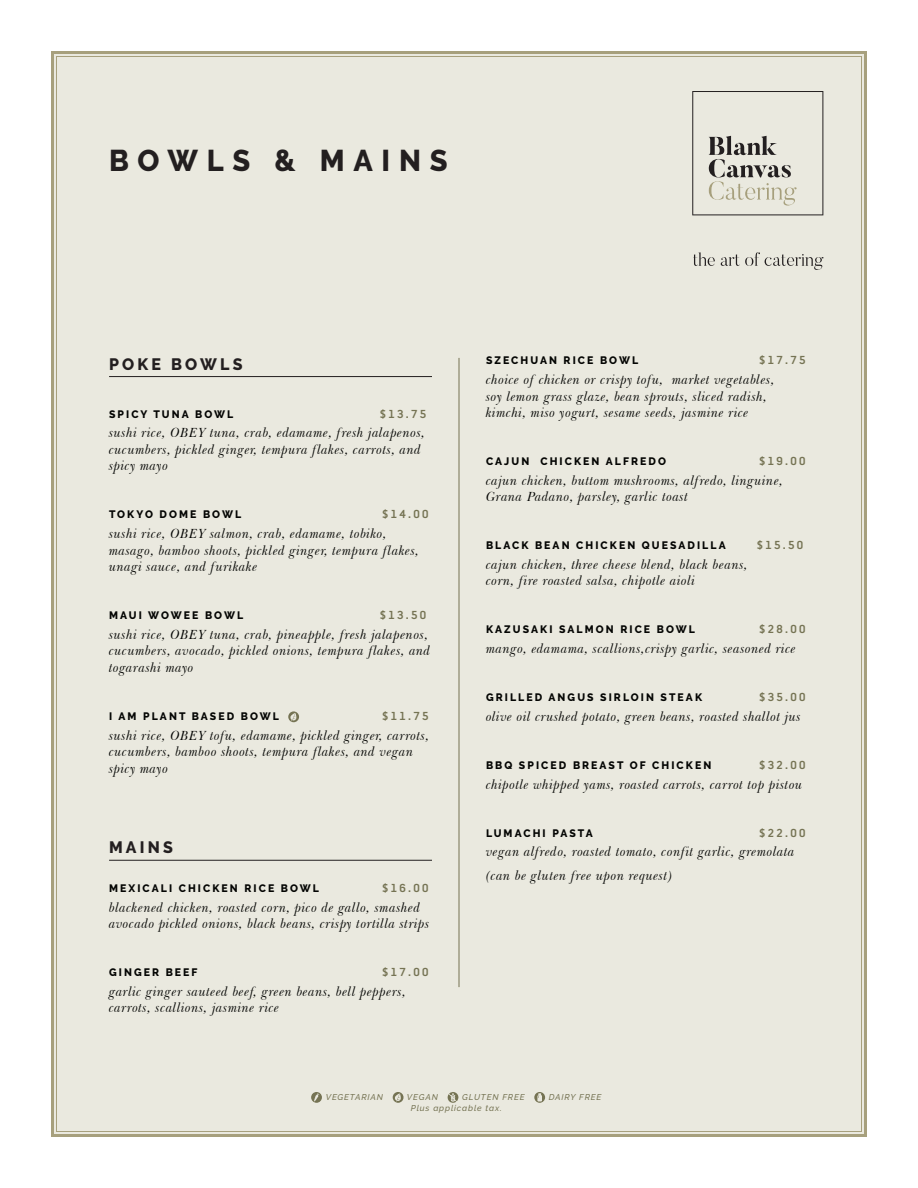
<style>
.page{position:relative;width:918px;height:1188px;background:#fff}
.page>*{position:absolute;margin:0;border:0;box-sizing:border-box;transform-origin:0 0}
.t1{font:800 30px "Raleway";letter-spacing:.3em;color:#231f20}
.t2{font:800 16.5px "Raleway";letter-spacing:.2em;color:#231f20}
.t3{font:italic 13.5px/16.5px "Baskerville BT";letter-spacing:.04em;color:#040503}
.t4{font:700 12px "Anivers";letter-spacing:.2em;color:#757353}
.t5{font:800 10.8px "Raleway";letter-spacing:.2em;color:#040503}
.t6{font:italic 500 8.4px "Raleway";letter-spacing:.1em;color:#757353}
</style>
<div class="page">
<div style="left:51px;top:51px;width:816px;height:1086px;background:#eae9df"></div>
<svg style="left:692px;top:91px;width:131px;height:124px;background:#d7d5cc"></svg>
<svg style="left:693px;top:252px;width:22px;height:14px"></svg>
<svg style="left:721px;top:252px;width:103px;height:18px;background:#cfcdc5"></svg>
<svg style="left:311px;top:1092px;width:11px;height:11px"></svg>
<svg style="left:393px;top:1092px;width:11px;height:11px"></svg>
<svg style="left:447px;top:1092px;width:12px;height:11px"></svg>
<svg style="left:534px;top:1092px;width:11px;height:11px"></svg>
<hr style="left:459px;top:358px;width:1px;height:629px;background:#757353">
<hr style="left:109px;top:376px;width:323px;height:1px;background:#231f20">
<hr style="left:109px;top:860px;width:323px;height:1px;background:#231f20">
<svg style="left:288px;top:711px;width:11px;height:11px"></svg>
<h1 class="t1" style="left:109px;top:143px;width:340px">BOWLS &amp; MAINS</h1>
<p class="t2" style="left:109px;top:354px;width:135px">POKE BOWLS</p>
<p class="t5" style="left:109px;top:408px;width:126px">SPICY TUNA BOWL</p>
<p class="t4" style="left:380px;top:407px;width:48px">$13.75</p>
<p class="t3" style="left:109px;top:425px;width:318px">sushi rice, OBEY tuna, crab, edamame, fresh jalapenos, cucumbers, pickled ginger, tempura flakes, carrots, and spicy mayo</p>
<p class="t5" style="left:109px;top:508px;width:134px">TOKYO DOME BOWL</p>
<p class="t4" style="left:382px;top:508px;width:48px">$14.00</p>
<p class="t3" style="left:109px;top:525px;width:312px">sushi rice, OBEY salmon, crab, edamame, tobiko, masago, bamboo shoots, pickled ginger, tempura flakes, unagi sauce, and furikake</p>
<p class="t5" style="left:109px;top:609px;width:136px">MAUI WOWEE BOWL</p>
<p class="t4" style="left:380px;top:609px;width:48px">$13.50</p>
<p class="t3" style="left:109px;top:626px;width:323px">sushi rice, OBEY tuna, crab, pineapple, fresh jalapenos, cucumbers, avocado, pickled onions, tempura flakes, and togarashi mayo</p>
<p class="t5" style="left:109px;top:710px;width:171px">I AM PLANT BASED BOWL</p>
<p class="t4" style="left:382px;top:709px;width:48px">$11.75</p>
<p class="t3" style="left:109px;top:727px;width:322px">sushi rice, OBEY tofu, edamame, pickled ginger, carrots, cucumbers, bamboo shoots, tempura flakes, and vegan spicy mayo</p>
<p class="t2" style="left:109px;top:838px;width:65px">MAINS</p>
<p class="t5" style="left:109px;top:882px;width:212px">MEXICALI CHICKEN RICE BOWL</p>
<p class="t4" style="left:382px;top:881px;width:48px">$16.00</p>
<p class="t3" style="left:109px;top:899px;width:322px">blackened chicken, roasted corn, pico de gallo, smashed avocado pickled onions, black beans, crispy tortilla strips</p>
<p class="t5" style="left:109px;top:966px;width:90px">GINGER BEEF</p>
<p class="t4" style="left:382px;top:965px;width:48px">$17.00</p>
<p class="t3" style="left:109px;top:983px;width:298px">garlic ginger sauteed beef, green beans, bell peppers, carrots, scallions, jasmine rice</p>
<p class="t5" style="left:486px;top:354px;width:154px">SZECHUAN RICE BOWL</p>
<p class="t4" style="left:759px;top:354px;width:48px">$17.75</p>
<p class="t3" style="left:486px;top:371px;width:290px">choice of chicken or crispy tofu, market vegetables, soy lemon grass glaze, bean sprouts, sliced radish, kimchi, miso yogurt, sesame seeds, jasmine rice</p>
<p class="t5" style="left:486px;top:455px;width:182px">CAJUN CHICKEN ALFREDO</p>
<p class="t4" style="left:759px;top:454px;width:48px">$19.00</p>
<p class="t3" style="left:486px;top:472px;width:299px">cajun chicken, buttom mushrooms, alfredo, linguine,<br>Grana Padano, parsley, garlic toast</p>
<p class="t5" style="left:486px;top:539px;width:241px">BLACK BEAN CHICKEN QUESADILLA</p>
<p class="t4" style="left:757px;top:539px;width:48px">$15.50</p>
<p class="t3" style="left:486px;top:556px;width:263px">cajun chicken, three cheese blend, black beans, corn, fire roasted salsa, chipotle aioli</p>
<p class="t5" style="left:486px;top:624px;width:211px">KAZUSAKI SALMON RICE BOWL</p>
<p class="t4" style="left:759px;top:623px;width:48px">$28.00</p>
<p class="t3" style="left:486px;top:640px;width:311px">mango, edamama, scallions,crispy garlic, seasoned rice</p>
<p class="t5" style="left:486px;top:691px;width:218px">GRILLED ANGUS SIRLOIN STEAK</p>
<p class="t4" style="left:759px;top:691px;width:48px">$35.00</p>
<p class="t3" style="left:486px;top:708px;width:316px">olive oil crushed potato, green beans, roasted shallot jus</p>
<p class="t5" style="left:486px;top:759px;width:227px">BBQ SPICED BREAST OF CHICKEN</p>
<p class="t4" style="left:759px;top:758px;width:48px">$32.00</p>
<p class="t3" style="left:486px;top:776px;width:318px">chipotle whipped yams, roasted carrots, carrot top pistou</p>
<p class="t5" style="left:486px;top:827px;width:108px">LUMACHI PASTA</p>
<p class="t4" style="left:759px;top:826px;width:48px">$22.00</p>
<p class="t3" style="left:486px;top:840px;width:310px;line-height:23.2px">vegan alfredo, roasted tomato, confit garlic, gremolata (can be gluten free upon request)</p>
<p class="t6" style="left:326px;top:1093px;width:59px">VEGETARIAN</p>
<p class="t6" style="left:407px;top:1093px;width:33px">VEGAN</p>
<p class="t6" style="left:462px;top:1093px;width:64px">GLUTEN FREE</p>
<p class="t6" style="left:549px;top:1093px;width:54px">DAIRY FREE</p>
<p class="t6" style="left:411px;top:1103px;width:92px">Plus applicable tax.</p>
</div>
